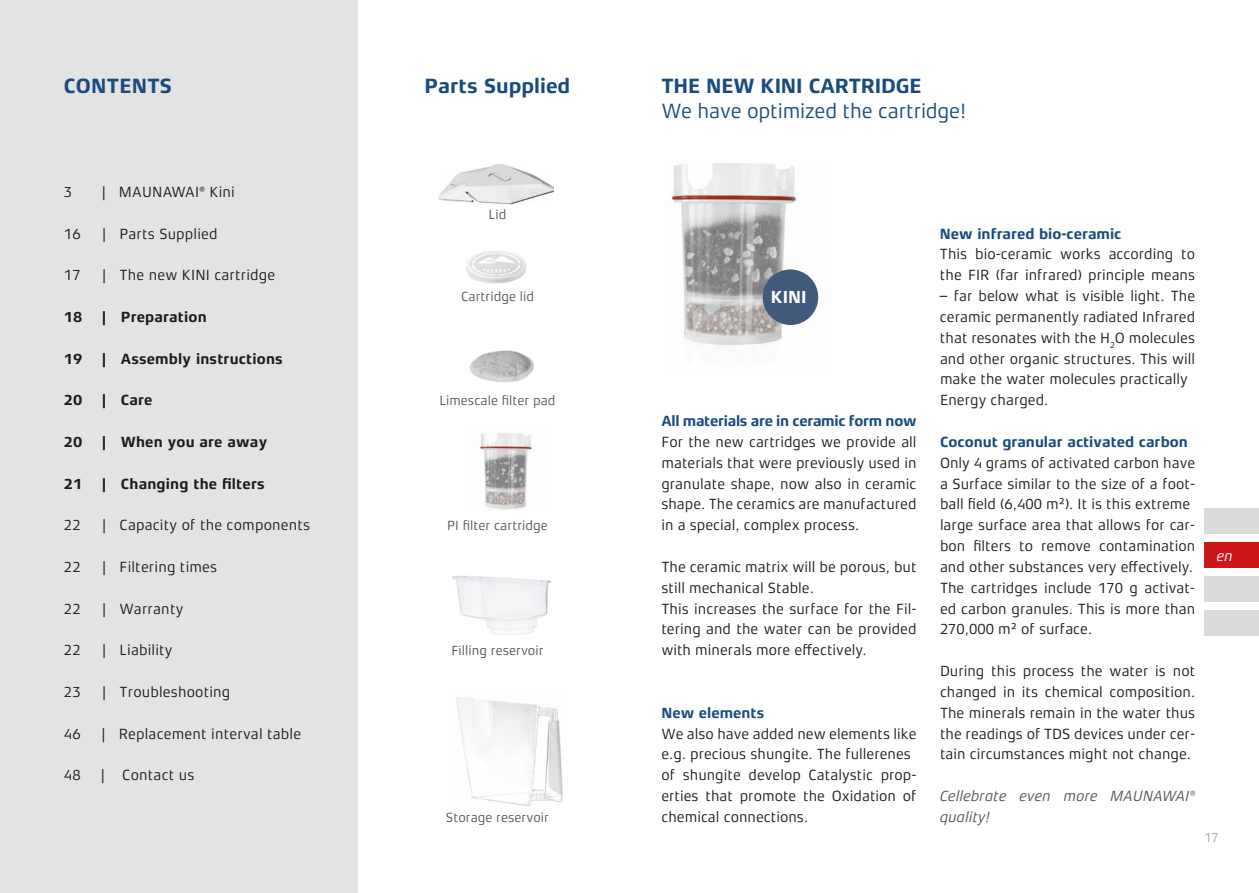
<style>
.page{position:relative;width:1259px;height:893px;background:#fff}
.page>*{position:absolute;margin:0;border:0;box-sizing:border-box;transform-origin:0 0}
.t1{font:700 21px "Xenois Sans Pro";color:#1a4b7e}
.t2{font:21px "Xenois Sans Pro";letter-spacing:-.01em;color:#1a4b7e}
.t3{font:700 17.7px "Xenois Sans Pro";color:#fff}
.t4{font:15px/20.9px "Xenois Sans Pro";color:#1d1d1b}
.t5{font:700 15px "Xenois Sans Pro";letter-spacing:.01em;color:#1d1d1b}
.t6{font:700 15px "Xenois Sans Pro";color:#1a4b7e}
.t7{font:italic 15px/20.9px "Xenois Sans Pro";color:#575756}
.t8{font:700 15px "Xenois Sans Pro";letter-spacing:-.02em;color:#1a4b7e}
.t9{font:italic 15px "Xenois Sans Pro";color:#fff}
.t10{font:13.5px "Xenois Sans Pro";color:#575756}
.t11{font:13.5px "Xenois Sans Pro";color:#a8a8a7}
</style>
<div class="page">
<div style="left:0;top:0;width:357px;height:893px;background:#e3e3e3"></div>
<img style="left:466px;top:251px;width:60px;height:32px">
<img style="left:456px;top:698px;width:108px;height:108px">
<img style="left:452px;top:576px;width:99px;height:59px">
<img style="left:438px;top:165px;width:115px;height:39px">
<div style="left:1204px;top:611px;width:55px;height:25px;background:#dadada"></div>
<div style="left:1204px;top:577px;width:55px;height:25px;background:#dadada"></div>
<div style="left:1204px;top:543px;width:55px;height:25px;background:#cd1719"></div>
<div style="left:1204px;top:509px;width:55px;height:25px;background:#dadada"></div>
<img style="left:469px;top:350px;width:65px;height:33px">
<img style="left:479px;top:433px;width:53px;height:78px">
<img style="left:671px;top:163px;width:148px;height:183px">
<div style="left:762px;top:269px;width:56px;height:56px;background:#405a7c;border-radius:50%"></div>
<h1 class="t1" style="left:64px;top:74px;width:110px">CONTENTS</h1>
<p class="t4" style="left:64px;top:181px;width:10px">3</p>
<p class="t4" style="left:102px;top:181px;width:135px">| MAUNAWAI® Kini</p>
<p class="t4" style="left:64px;top:223px;width:18px">16</p>
<p class="t4" style="left:102px;top:223px;width:117px">| Parts Supplied</p>
<p class="t4" style="left:64px;top:265px;width:18px">17</p>
<p class="t4" style="left:102px;top:265px;width:175px">| The new KINI cartridge</p>
<p class="t5" style="left:64px;top:308px;width:20px">18</p>
<p class="t5" style="left:102px;top:308px;width:107px">| Preparation</p>
<p class="t5" style="left:64px;top:350px;width:20px">19</p>
<p class="t5" style="left:102px;top:350px;width:183px">| Assembly instructions</p>
<p class="t5" style="left:64px;top:392px;width:20px">20</p>
<p class="t5" style="left:102px;top:392px;width:52px">| Care</p>
<p class="t5" style="left:64px;top:433px;width:20px">20</p>
<p class="t5" style="left:102px;top:433px;width:167px">| When you are away</p>
<p class="t5" style="left:64px;top:475px;width:20px">21</p>
<p class="t5" style="left:102px;top:475px;width:165px">| Changing the filters</p>
<p class="t4" style="left:64px;top:515px;width:18px">22</p>
<p class="t4" style="left:102px;top:515px;width:209px">| Capacity of the components</p>
<p class="t4" style="left:64px;top:556px;width:18px">22</p>
<p class="t4" style="left:102px;top:556px;width:116px">| Filtering times</p>
<p class="t4" style="left:64px;top:598px;width:18px">22</p>
<p class="t4" style="left:102px;top:598px;width:83px">| Warranty</p>
<p class="t4" style="left:64px;top:640px;width:18px">22</p>
<p class="t4" style="left:102px;top:640px;width:72px">| Liability</p>
<p class="t4" style="left:64px;top:681px;width:18px">23</p>
<p class="t4" style="left:102px;top:681px;width:129px">| Troubleshooting</p>
<p class="t4" style="left:64px;top:723px;width:18px">46</p>
<p class="t4" style="left:101px;top:723px;width:201px">| Replacement interval table</p>
<p class="t4" style="left:64px;top:765px;width:18px">48</p>
<p class="t4" style="left:101px;top:765px;width:95px">| Contact us</p>
<h1 class="t1" style="left:424px;top:74px;width:147px">Parts Supplied</h1>
<p class="t10" style="left:488px;top:207px;width:19px">Lid</p>
<p class="t10" style="left:461px;top:289px;width:74px">Cartridge lid</p>
<p class="t10" style="left:439px;top:393px;width:118px">Limescale filter pad</p>
<p class="t10" style="left:447px;top:518px;width:102px">PI filter cartridge</p>
<p class="t10" style="left:451px;top:643px;width:94px">Filling reservoir</p>
<p class="t10" style="left:446px;top:810px;width:105px">Storage reservoir</p>
<h1 class="t1" style="left:661px;top:74px;width:262px">THE NEW KINI CARTRIDGE</h1>
<h1 class="t2" style="left:661px;top:99px;width:306px">We have optimized the cartridge!</h1>
<p class="t3" style="left:771px;top:287px;width:37px">KINI</p>
<p class="t8" style="left:661px;top:412px;width:257px">All materials are in ceramic form now</p>
<p class="t4" style="left:661px;top:431px;width:257px;text-align:justify">For the new cartridges we provide all materials that were previously used in granulate shape, now also in ceramic shape. The ceramics are manufactured in a special, complex process.</p>
<p class="t4" style="left:661px;top:556px;width:257px">The ceramic matrix will be porous, but still mechanical Stable.<br>This increases the surface for the Fil&shy;tering and the water can be provided with minerals more effectively.</p>
<p class="t6" style="left:661px;top:704px;width:104px">New elements</p>
<p class="t4" style="left:661px;top:723px;width:257px">We also have added new elements like e.g. precious shungite. The fullerenes of shungite develop Catalystic prop&shy;erties that promote the Oxidation of chemical connections.</p>
<p class="t6" style="left:940px;top:225px;width:183px">New infrared bio-ceramic</p>
<p class="t4" style="left:940px;top:244px;width:257px">This bio-ceramic works according to the FIR (far infrared) principle means</p>
<p class="t4" style="left:940px;top:286px;width:257px">– far below what is visible light. The ceramic permanently radiated Infrared that resonates with the H<sub>2</sub>O molecules and other organic structures. This will make the water molecules practically Energy charged.</p>
<p class="t6" style="left:940px;top:433px;width:249px">Coconut granular activated carbon</p>
<p class="t4" style="left:940px;top:452px;width:257px">Only 4 grams of activated carbon have a Surface similar to the size of a foot&shy;ball field (6,400 m²). It is this extreme large surface area that allows for car&shy;bon filters to remove contamination and other substances very effectively.<br>The cartridges include 170 g activat&shy;ed carbon granules. This is more than 270,000 m² of surface.</p>
<p class="t4" style="left:940px;top:661px;width:257px;text-align:justify">During this process the water is not changed in its chemical composition.<br>The minerals remain in the water thus the readings of TDS devices under cer&shy;tain circumstances might not change.</p>
<p class="t7" style="left:940px;top:786px;width:257px">Cellebrate even more MAUNAWAI® quality!</p>
<p class="t9" style="left:1216px;top:547px;width:18px">en</p>
<p class="t11" style="left:1204px;top:830px;width:16px">17</p>
</div>
